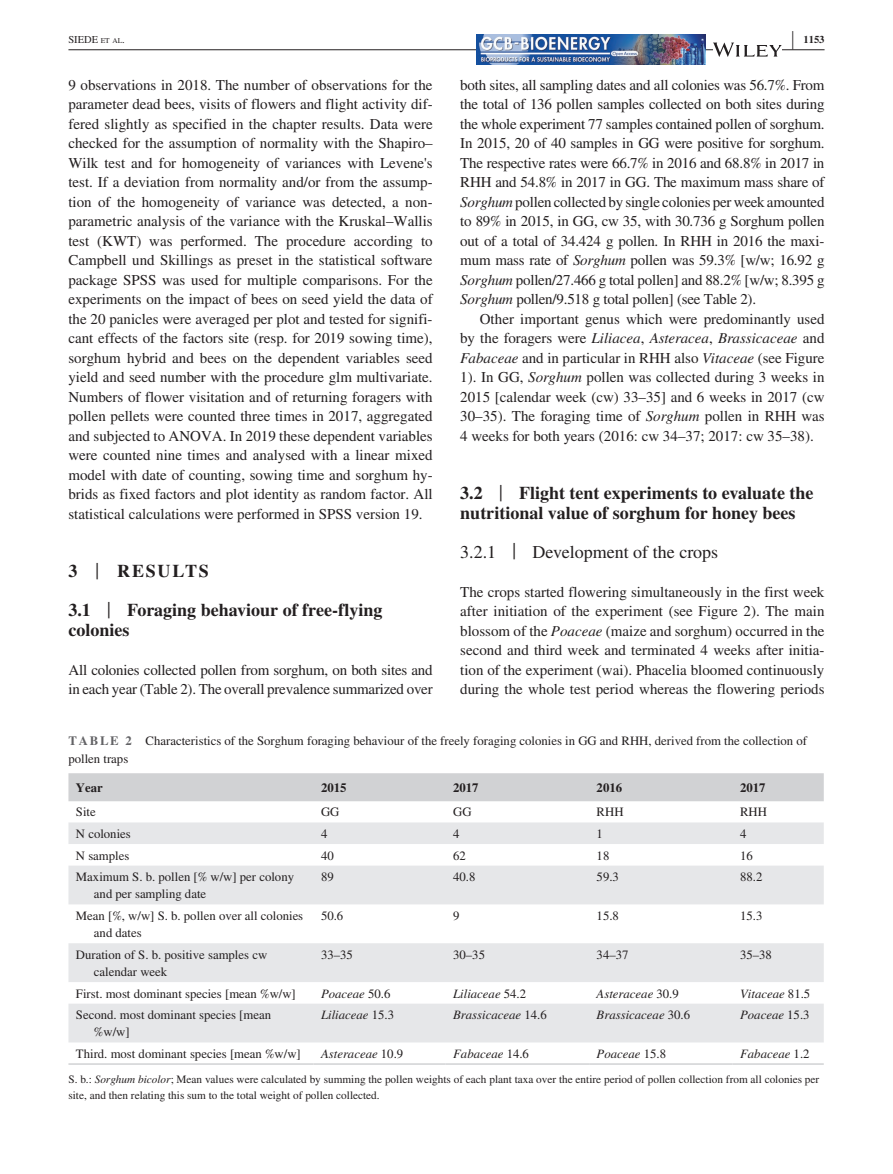
<style>
.page{position:relative;width:893px;height:1174px;background:#fff}
.page>*{position:absolute;margin:0;border:0;box-sizing:border-box;transform-origin:0 0}
.t1{font:700 25.95px "STIX";color:#231f20;scale:.36 1}
.t2{font:700 18px/39px "STIX";color:#231f20}
.t3{font:18px "STIX";color:#231f20}
.t4{font:15px/19.5px "STIX";letter-spacing:-.015em;color:#231f20;text-align:justify}
.t5{font:12.75px/17.2px "STIX";color:#231f20}
.t6{font:italic 12.75px "STIX";color:#231f20}
.t7{font:700 12.75px "STIX";color:#231f20}
.t8{font:11.25px/15.8px "STIX";color:#231f20}
.t9{font:10.5px "STIX";color:#231f20}
.t10{font:700 10.5px "STIX";color:#231f20}
.s1{font-size:7.35px}
.s2{font-style:italic}
.s3{font-weight:400;font-size:23.7px}
.s4{font-size:23.7px}
.s5{font-weight:700;color:#636366}
.s6{font-style:normal}
</style>
<div class="page">
<hr style="left:68px;top:49px;width:756px;height:1px;background:#231f20">
<img style="left:476px;top:35px;width:229px;height:30px">
<svg style="left:713px;top:43px;width:69px;height:14px"></svg>
<div style="left:68px;top:773px;width:756px;height:28px;background:#d1d2d4"></div>
<svg style="left:68px;top:822px;width:756px;height:220px;fill:#e6e7e9"></svg>
<hr style="left:68px;top:1063px;width:246px;height:1px;background:#d1d2d4">
<hr style="left:314px;top:1063px;width:132px;height:1px;background:#d1d2d4">
<hr style="left:446px;top:1063px;width:143px;height:1px;background:#d1d2d4">
<hr style="left:589px;top:1063px;width:144px;height:1px;background:#d1d2d4">
<hr style="left:733px;top:1063px;width:91px;height:1px;background:#d1d2d4">
<h1 class="t1" style="left:792px;top:25px;width:7px">|</h1>
<p class="t9" style="left:68px;top:32px;width:58px">SIEDE <span class="s1">et al</span>.</p>
<p class="t10" style="left:803px;top:33px;width:22px">1153</p>
<p class="t4" style="left:68px;top:76px;width:366px">9 observations in 2018. The number of observations for the parameter dead bees, visits of flowers and flight activity dif&shy;fered slightly as specified in the chapter results. Data were checked for the assumption of normality with the Shapiro– Wilk test and for homogeneity of variances with Levene's test. If a deviation from normality and/or from the assump&shy;tion of the homogeneity of variance was detected, a non&shy;parametric analysis of the variance with the Kruskal–Wallis test (KWT) was performed. The procedure according to Campbell und Skillings as preset in the statistical software package SPSS was used for multiple comparisons. For the experiments on the impact of bees on seed yield the data of the 20 panicles were averaged per plot and tested for signifi&shy;cant effects of the factors site (resp. for 2019 sowing time), sorghum hybrid and bees on the dependent variables seed yield and seed number with the procedure glm multivariate.<br>Numbers of flower visitation and of returning foragers with pollen pellets were counted three times in 2017, aggregated and subjected to ANOVA. In 2019 these dependent variables were counted nine times and analysed with a linear mixed model with date of counting, sowing time and sorghum hy&shy;brids as fixed factors and plot identity as random factor. All statistical calculations were performed in SPSS version 19.</p>
<p class="t4" style="left:460px;top:76px;width:366px">both sites, all sampling dates and all colonies was 56.7%. From the total of 136 pollen samples collected on both sites during the whole experiment 77 samples contained pollen of sorghum.<br>In 2015, 20 of 40 samples in GG were positive for sorghum.<br>The respective rates were 66.7% in 2016 and 68.8% in 2017 in RHH and 54.8% in 2017 in GG. The maximum mass share of <span class="s2">Sorghum</span> pollen collected by single colonies per week amounted to 89% in 2015, in GG, cw 35, with 30.736 g Sorghum pollen out of a total of 34.424 g pollen. In RHH in 2016 the maxi&shy;mum mass rate of <span class="s2">Sorghum</span> pollen was 59.3% [w/w; 16.92 g <span class="s2">Sorghum</span> pollen/27.466 g total pollen] and 88.2% [w/w; 8.395 g <span class="s2">Sorghum</span> pollen/9.518 g total pollen] (see Table 2).</p>
<p class="t4" style="left:460px;top:310px;width:366px;text-indent:20px">Other important genus which were predominantly used by the foragers were <span class="s2">Liliacea</span>, <span class="s2">Asteracea</span>, <span class="s2">Brassicaceae</span> and <span class="s2">Fabaceae</span> and in particular in RHH also <span class="s2">Vitaceae</span> (see Figure 1). In GG, <span class="s2">Sorghum</span> pollen was collected during 3 weeks in 2015 [calendar week (cw) 33–35] and 6 weeks in 2017 (cw 30–35). The foraging time of <span class="s2">Sorghum</span> pollen in RHH was 4 weeks for both years (2016: cw 34–37; 2017: cw 35–38).</p>
<p class="t2" style="left:460px;top:483px;width:355px;line-height:19.5px">3.2 <span class="s3">|</span> Flight tent experiments to evaluate the nutritional value of sorghum for honey bees</p>
<p class="t3" style="left:460px;top:539px;width:259px">3.2.1 <span class="s4">|</span> Development of the crops</p>
<p class="t4" style="left:460px;top:583px;width:366px">The crops started flowering simultaneously in the first week after initiation of the experiment (see Figure 2). The main blossom of the <span class="s2">Poaceae</span> (maize and sorghum) occurred in the second and third week and terminated 4 weeks after initia&shy;tion of the experiment (wai). Phacelia bloomed continuously during the whole test period whereas the flowering periods</p>
<p class="t5" style="left:68px;top:733px;width:740px;line-height:18px"><span class="s5">TABLE 2</span> Characteristics of the Sorghum foraging behaviour of the freely foraging colonies in GG and RHH, derived from the collection of pollen traps</p>
<p class="t7" style="left:76px;top:780px;width:28px">Year</p>
<p class="t7" style="left:321px;top:780px;width:27px">2015</p>
<p class="t7" style="left:453px;top:780px;width:27px">2017</p>
<p class="t7" style="left:597px;top:780px;width:27px">2016</p>
<p class="t7" style="left:740px;top:780px;width:27px">2017</p>
<p class="t5" style="left:76px;top:804px;width:21px">Site</p>
<p class="t5" style="left:321px;top:804px;width:20px">GG</p>
<p class="t5" style="left:453px;top:804px;width:20px">GG</p>
<p class="t5" style="left:597px;top:804px;width:28px">RHH</p>
<p class="t5" style="left:740px;top:804px;width:28px">RHH</p>
<p class="t5" style="left:76px;top:826px;width:56px">N colonies</p>
<p class="t5" style="left:321px;top:826px;width:8px">4</p>
<p class="t5" style="left:453px;top:826px;width:8px">4</p>
<p class="t5" style="left:597px;top:826px;width:8px">1</p>
<p class="t5" style="left:740px;top:826px;width:8px">4</p>
<p class="t5" style="left:76px;top:847px;width:55px">N samples</p>
<p class="t5" style="left:321px;top:847px;width:14px">40</p>
<p class="t5" style="left:453px;top:847px;width:14px">62</p>
<p class="t5" style="left:597px;top:847px;width:14px">18</p>
<p class="t5" style="left:740px;top:847px;width:14px">16</p>
<p class="t5" style="left:94px;top:869px;width:202px;text-indent:-18px">Maximum S. b. pollen [% w/w] per colony and per sampling date</p>
<p class="t5" style="left:321px;top:869px;width:14px">89</p>
<p class="t5" style="left:453px;top:869px;width:24px">40.8</p>
<p class="t5" style="left:597px;top:869px;width:24px">59.3</p>
<p class="t5" style="left:740px;top:869px;width:24px">88.2</p>
<p class="t5" style="left:94px;top:908px;width:211px;text-indent:-18px">Mean [%, w/w] S. b. pollen over all colonies and dates</p>
<p class="t5" style="left:321px;top:908px;width:24px">50.6</p>
<p class="t5" style="left:453px;top:908px;width:8px">9</p>
<p class="t5" style="left:597px;top:908px;width:24px">15.8</p>
<p class="t5" style="left:740px;top:908px;width:24px">15.3</p>
<p class="t5" style="left:94px;top:946px;width:175px;text-indent:-18px">Duration of S. b. positive samples cw calendar week</p>
<p class="t5" style="left:321px;top:946px;width:33px">33–35</p>
<p class="t5" style="left:453px;top:946px;width:33px">30–35</p>
<p class="t5" style="left:597px;top:946px;width:33px">34–37</p>
<p class="t5" style="left:740px;top:946px;width:33px">35–38</p>
<p class="t5" style="left:76px;top:985px;width:221px">First. most dominant species [mean %w/w]</p>
<p class="t6" style="left:321px;top:984px;width:71px">Poaceae <span class="s6">50.6</span></p>
<p class="t6" style="left:453px;top:984px;width:74px">Liliaceae <span class="s6">54.2</span></p>
<p class="t6" style="left:597px;top:984px;width:84px">Asteraceae <span class="s6">30.9</span></p>
<p class="t6" style="left:740px;top:984px;width:72px">Vitaceae <span class="s6">81.5</span></p>
<p class="t5" style="left:94px;top:1007px;width:179px;text-indent:-18px">Second. most dominant species [mean %w/w]</p>
<p class="t6" style="left:321px;top:1006px;width:74px">Liliaceae <span class="s6">15.3</span></p>
<p class="t6" style="left:453px;top:1006px;width:95px">Brassicaceae <span class="s6">14.6</span></p>
<p class="t6" style="left:597px;top:1006px;width:95px">Brassicaceae <span class="s6">30.6</span></p>
<p class="t6" style="left:740px;top:1006px;width:71px">Poaceae <span class="s6">15.3</span></p>
<p class="t5" style="left:76px;top:1046px;width:226px">Third. most dominant species [mean %w/w]</p>
<p class="t6" style="left:321px;top:1045px;width:84px">Asteraceae <span class="s6">10.9</span></p>
<p class="t6" style="left:453px;top:1045px;width:77px">Fabaceae <span class="s6">14.6</span></p>
<p class="t6" style="left:597px;top:1045px;width:71px">Poaceae <span class="s6">15.8</span></p>
<p class="t6" style="left:740px;top:1045px;width:71px">Fabaceae <span class="s6">1.2</span></p>
<p class="t8" style="left:68px;top:1071px;width:752px">S. b.: <span class="s2">Sorghum bicolor</span>; Mean values were calculated by summing the pollen weights of each plant taxa over the entire period of pollen collection from all colonies per site, and then relating this sum to the total weight of pollen collected.</p>
<p class="t2" style="left:68px;top:551px;width:315px">3 <span class="s3">|</span> RESULTS<br>3.1 <span class="s3">|</span> Foraging behaviour of free-flying</p>
<p class="t2" style="left:68px;top:610px;width:63px">colonies</p>
<p class="t4" style="left:68px;top:661px;width:366px">All colonies collected pollen from sorghum, on both sites and in each year (Table 2). The overall prevalence summarized over</p>
</div>
